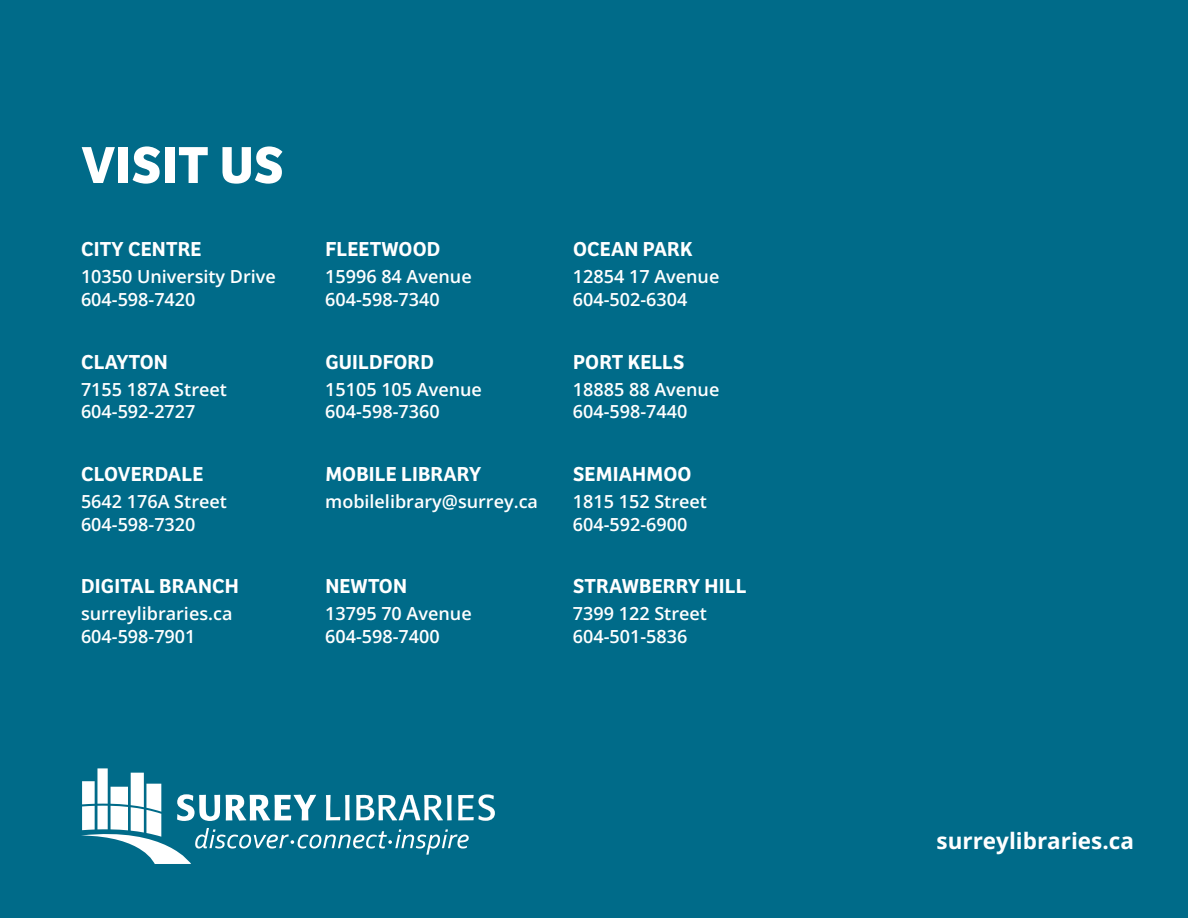
<style>
.page{position:relative;width:1188px;height:918px;background:#006b89}
.page>*{position:absolute;margin:0;border:0;box-sizing:border-box;transform-origin:0 0}
.t1{font:700 54px "Bree";letter-spacing:.01em;color:#fff}
.t2{font:700 22.5px "Open Sans";color:#fff}
.t3{font:600 21px "Bree";letter-spacing:.01em;color:#fff}
.t4{font:600 18px/22.5px "Open Sans";color:#fff}
</style>
<div class="page">
<svg style="left:81px;top:768px;width:414px;height:96px"></svg>
<h1 class="t1" style="left:82px;top:122px;width:204px">VISIT US</h1>
<p class="t3" style="left:81px;top:233px;width:122px">CITY CENTRE</p>
<p class="t4" style="left:81px;top:265px;width:196px">10350 University Drive<br>604-598-7420</p>
<p class="t3" style="left:81px;top:345px;width:88px">CLAYTON</p>
<p class="t4" style="left:81px;top:378px;width:147px">7155 187A Street<br>604-592-2727</p>
<p class="t3" style="left:81px;top:458px;width:124px">CLOVERDALE</p>
<p class="t4" style="left:81px;top:490px;width:147px">5642 176A Street<br>604-598-7320</p>
<p class="t3" style="left:81px;top:570px;width:159px">DIGITAL BRANCH</p>
<p class="t4" style="left:81px;top:602px;width:153px">surreylibraries.ca<br>604-598-7901</p>
<p class="t3" style="left:325px;top:233px;width:117px">FLEETWOOD</p>
<p class="t4" style="left:325px;top:265px;width:148px">15996 84 Avenue<br>604-598-7340</p>
<p class="t3" style="left:325px;top:345px;width:110px">GUILDFORD</p>
<p class="t4" style="left:325px;top:378px;width:158px">15105 105 Avenue<br>604-598-7360</p>
<p class="t3" style="left:325px;top:458px;width:157px">MOBILE LIBRARY</p>
<p class="t4" style="left:325px;top:490px;width:214px">mobilelibrary@surrey.ca</p>
<p class="t3" style="left:325px;top:570px;width:83px">NEWTON</p>
<p class="t4" style="left:325px;top:602px;width:148px">13795 70 Avenue<br>604-598-7400</p>
<p class="t3" style="left:573px;top:233px;width:121px">OCEAN PARK</p>
<p class="t4" style="left:573px;top:265px;width:148px">12854 17 Avenue<br>604-502-6304</p>
<p class="t3" style="left:573px;top:345px;width:113px">PORT KELLS</p>
<p class="t4" style="left:573px;top:378px;width:148px">18885 88 Avenue<br>604-598-7440</p>
<p class="t3" style="left:573px;top:458px;width:120px">SEMIAHMOO</p>
<p class="t4" style="left:573px;top:490px;width:136px">1815 152 Street<br>604-592-6900</p>
<p class="t3" style="left:573px;top:570px;width:175px">STRAWBERRY HILL</p>
<p class="t4" style="left:573px;top:602px;width:136px">7399 122 Street<br>604-501-5836</p>
<p class="t2" style="left:937px;top:825px;width:199px">surreylibraries.ca</p>
</div>
